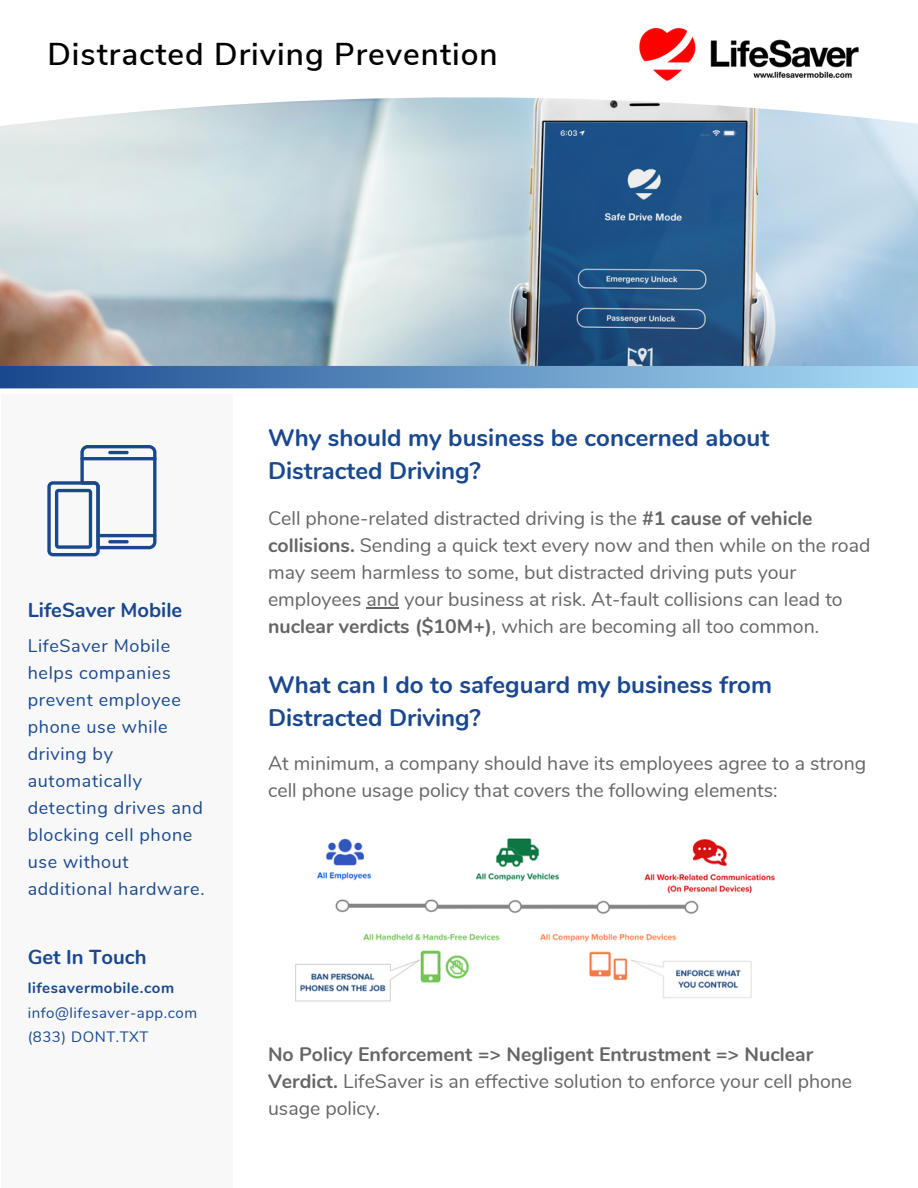
<style>
.page{position:relative;width:918px;height:1188px;background:#fff}
.page>*{position:absolute;margin:0;border:0;box-sizing:border-box;transform-origin:0 0}
.t1{font:600 31.5px "Nunito Sans";letter-spacing:.03em;color:#000}
.t2{font:700 24px/32.7px "Nunito";color:#19488e}
.t3{font:700 20.25px "Nunito";color:#19488e}
.t4{font:19.5px/27px "Nunito";color:#656565}
.t5{font:18px/27px "Nunito";letter-spacing:.035em;color:#19488e}
.t6{font:15px/24.8px "Nunito";letter-spacing:.035em;color:#19488e}
.t7{font:700 15px "Nunito";letter-spacing:.035em;color:#19488e}
.s1{font-weight:700}
</style>
<div class="page">
<img style="left:0;top:266px;width:918px;height:100px">
<svg style="left:0;top:97px;width:918px;height:169px;background:#aec3d2"></svg>
<img style="left:639px;top:28px;width:220px;height:53px">
<svg style="left:0;top:366px;width:918px;height:22px;background:#6091c1"></svg>
<div style="left:1px;top:395px;width:232px;height:793px;background:#f8f8f8"></div>
<svg style="left:47px;top:445px;width:109px;height:111px"></svg>
<hr style="left:80px;top:457px;width:77px;height:3px;background:#19488e;border-radius:2px">
<hr style="left:96px;top:534px;width:60px;height:3px;background:#19488e;border-radius:2px">
<hr style="left:108px;top:451px;width:21px;height:3px;background:#19488e;border-radius:2px">
<hr style="left:108px;top:540px;width:21px;height:3px;background:#19488e;border-radius:2px">
<img style="left:295px;top:838px;width:480px;height:164px">
<hr style="left:367px;top:608px;width:32px;height:1px;background:#656565">
<h1 class="t1" style="left:47px;top:33px;width:452px">Distracted Driving Prevention</h1>
<p class="t3" style="left:28px;top:597px;width:156px">LifeSaver Mobile</p>
<p class="t5" style="left:28px;top:633px;width:178px">LifeSaver Mobile helps companies prevent employee phone use while driving by automatically detecting drives and blocking cell phone use without additional hardware.</p>
<p class="t3" style="left:28px;top:943px;width:120px">Get In Touch</p>
<p class="t7" style="left:28px;top:978px;width:148px">lifesavermobile.com</p>
<p class="t6" style="left:28px;top:1000px;width:171px">info@lifesaver-app.com (833) DONT.TXT</p>
<p class="t2" style="left:268px;top:422px;width:503px">Why should my business be concerned about<br>Distracted Driving?</p>
<p class="t4" style="left:268px;top:506px;width:604px">Cell phone-related distracted driving is the <span class="s1">#1 cause of vehicle collisions.</span> Sending a quick text every now and then while on the road may seem harmless to some, but distracted driving puts your employees and your business at risk. At-fault collisions can lead to <span class="s1">nuclear verdicts ($10M+)</span>, which are becoming all too common.</p>
<p class="t2" style="left:268px;top:669px;width:505px">What can I do to safeguard my business from<br>Distracted Driving?</p>
<p class="t4" style="left:268px;top:750px;width:600px">At minimum, a company should have its employees agree to a strong cell phone usage policy that covers the following elements:</p>
<p class="t4" style="left:268px;top:1041px;width:586px"><span class="s1">No Policy Enforcement =&gt; Negligent Entrustment =&gt; Nuclear<br>Verdict.</span> LifeSaver is an effective solution to enforce your cell phone usage policy.</p>
</div>
